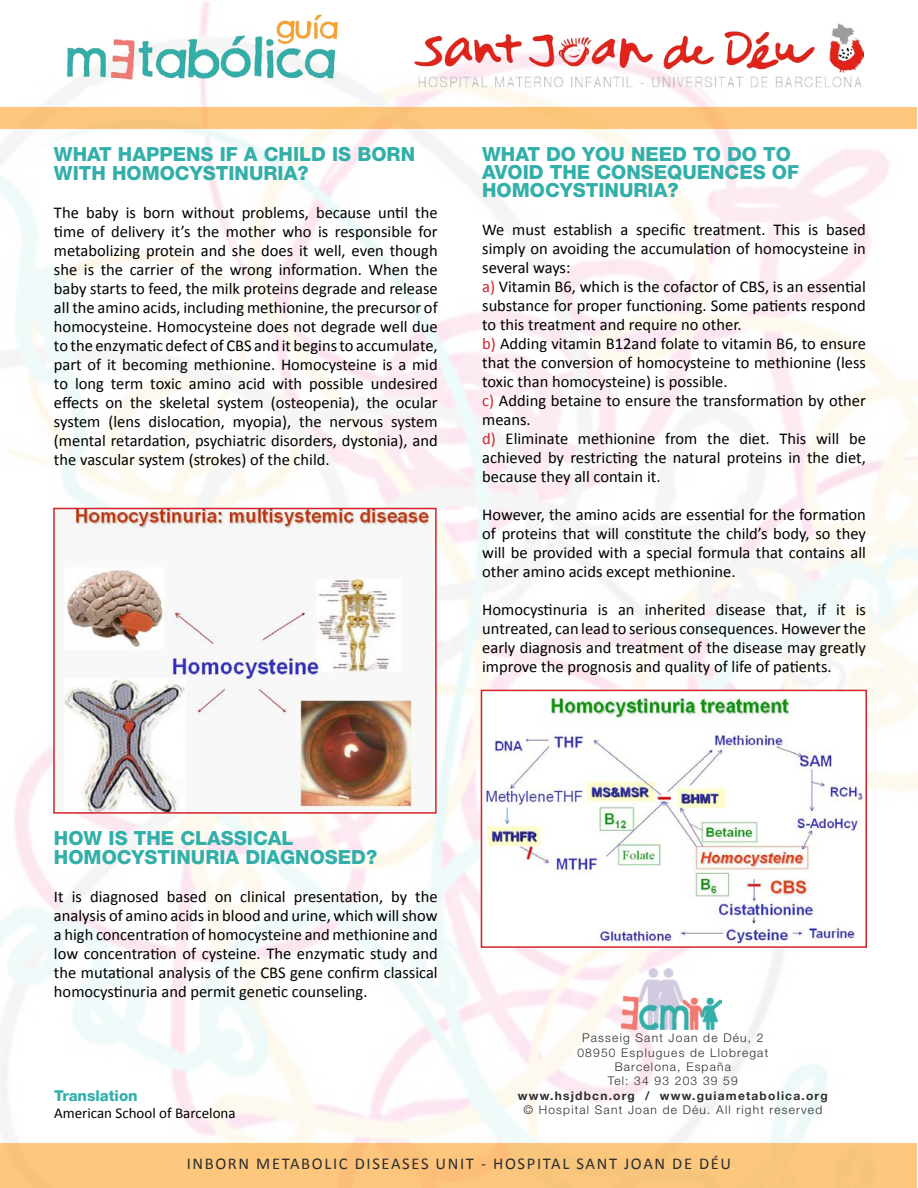
<style>
.page{position:relative;width:918px;height:1188px;background:#fff}
.page>*{position:absolute;margin:0;border:0;box-sizing:border-box;transform-origin:0 0}
.t1{font:800 19.5px/18.9px "Helvetica Neue";color:#32afa9}
.t2{font:16.5px/18.9px "Calibri";color:#000;text-align:justify}
.t3{font:16.5px "Calibri";letter-spacing:.1em;color:#2c2d2f}
.t4{font:15px "Calibri";color:#000}
.t5{font:800 15px "Helvetica Neue";color:#32afa9}
.t6{font:300 12px/14.4px "Helvetica Neue";letter-spacing:.1em;color:#2c2d2f;text-align:center}
.t7{font:700 12px "Helvetica Neue";letter-spacing:.1em;color:#2c2d2f}
.s1{color:#d2232a}
</style>
<div class="page">
<img style="left:0;top:1px;width:918px;height:1187px">
<div style="left:0;top:1144px;width:916px;height:44px;background:#fcc67d"></div>
<img style="left:53px;top:9px;width:298px;height:81px">
<img style="left:414px;top:20px;width:449px;height:70px">
<div style="left:0;top:108px;width:916px;height:21px;background:#fdc67d"></div>
<img style="left:621px;top:969px;width:101px;height:60px">
<img style="left:56px;top:511px;width:378px;height:300px">
<div style="left:53px;top:508px;width:384px;height:306px;border:2px solid #d2232a"></div>
<img style="left:484px;top:693px;width:380px;height:252px">
<div style="left:481px;top:690px;width:386px;height:258px;border:2px solid #d2232a"></div>
<p class="t1" style="left:54px;top:145px;width:363px">WHAT HAPPENS IF A CHILD IS BORN<br>WITH HOMOCYSTINURIA?</p>
<p class="t2" style="left:54px;top:203px;width:385px">The baby is born without problems, because until the time of delivery it’s the mother who is responsible for metabolizing protein and she does it well, even though she is the carrier of the wrong information. When the baby starts to feed, the milk proteins degrade and release all the amino acids, including methionine, the precursor of homocysteine. Homocysteine does not degrade well due to the enzymatic defect of CBS and it begins to accumulate, part of it becoming methionine. Homocysteine is a mid to long term toxic amino acid with possible undesired effects on the skeletal system (osteopenia), the ocular system (lens dislocation, myopia), the nervous system (mental retardation, psychiatric disorders, dystonia), and the vascular system (strokes) of the child.</p>
<p class="t1" style="left:482px;top:145px;width:318px;line-height:18px">WHAT DO YOU NEED TO DO TO<br>AVOID THE CONSEQUENCES OF<br>HOMOCYSTINURIA?</p>
<p class="t2" style="left:482px;top:220px;width:385px;text-align:left">We must establish a specific treatment. This is based simply on avoiding the accumulation of homocysteine in several ways:<br><span class="s1">a)</span> Vitamin B6, which is the cofactor of CBS, is an essential substance for proper functioning. Some patients respond to this treatment and require no other.<br><span class="s1">b)</span> Adding vitamin B12and folate to vitamin B6, to ensure that the conversion of homocysteine to methionine (less toxic than homocysteine) is possible.<br><span class="s1">c)</span> Adding betaine to ensure the transformation by other means.<br><span class="s1">d)</span> Eliminate methionine from the diet. This will be achieved by restricting the natural proteins in the diet, because they all contain it.</p>
<p class="t2" style="left:482px;top:505px;width:385px">However, the amino acids are essential for the formation of proteins that will constitute the child’s body, so they will be provided with a special formula that contains all other amino acids except methionine.</p>
<p class="t2" style="left:482px;top:600px;width:385px">Homocystinuria is an inherited disease that, if it is untreated, can lead to serious consequences. However the early diagnosis and treatment of the disease may greatly improve the prognosis and quality of life of patients.</p>
<p class="t1" style="left:54px;top:828px;width:325px">HOW IS THE CLASSICAL<br>HOMOCYSTINURIA DIAGNOSED?</p>
<p class="t2" style="left:54px;top:887px;width:385px">It is diagnosed based on clinical presentation, by the analysis of amino acids in blood and urine, which will show a high concentration of homocysteine and methionine and low concentration of cysteine. The enzymatic study and the mutational analysis of the CBS gene confirm classical homocystinuria and permit genetic counseling.</p>
<p class="t5" style="left:54px;top:1087px;width:85px">Translation</p>
<p class="t4" style="left:54px;top:1103px;width:183px">American School of Barcelona</p>
<p class="t6" style="left:577px;top:1030px;width:192px">Passeig Sant Joan de Déu, 2<br>08950 Esplugues de Llobregat<br>Barcelona, España<br>Tel: 34 93 203 39 59</p>
<p class="t7" style="left:518px;top:1088px;width:311px">www.hsjdbcn.org / www.guiametabolica.org</p>
<p class="t6" style="left:523px;top:1102px;width:300px">© Hospital Sant Joan de Déu. All right reserved</p>
<p class="t3" style="left:187px;top:1153px;width:546px">INBORN METABOLIC DISEASES UNIT - HOSPITAL SANT JOAN DE DÉU</p>
</div>
